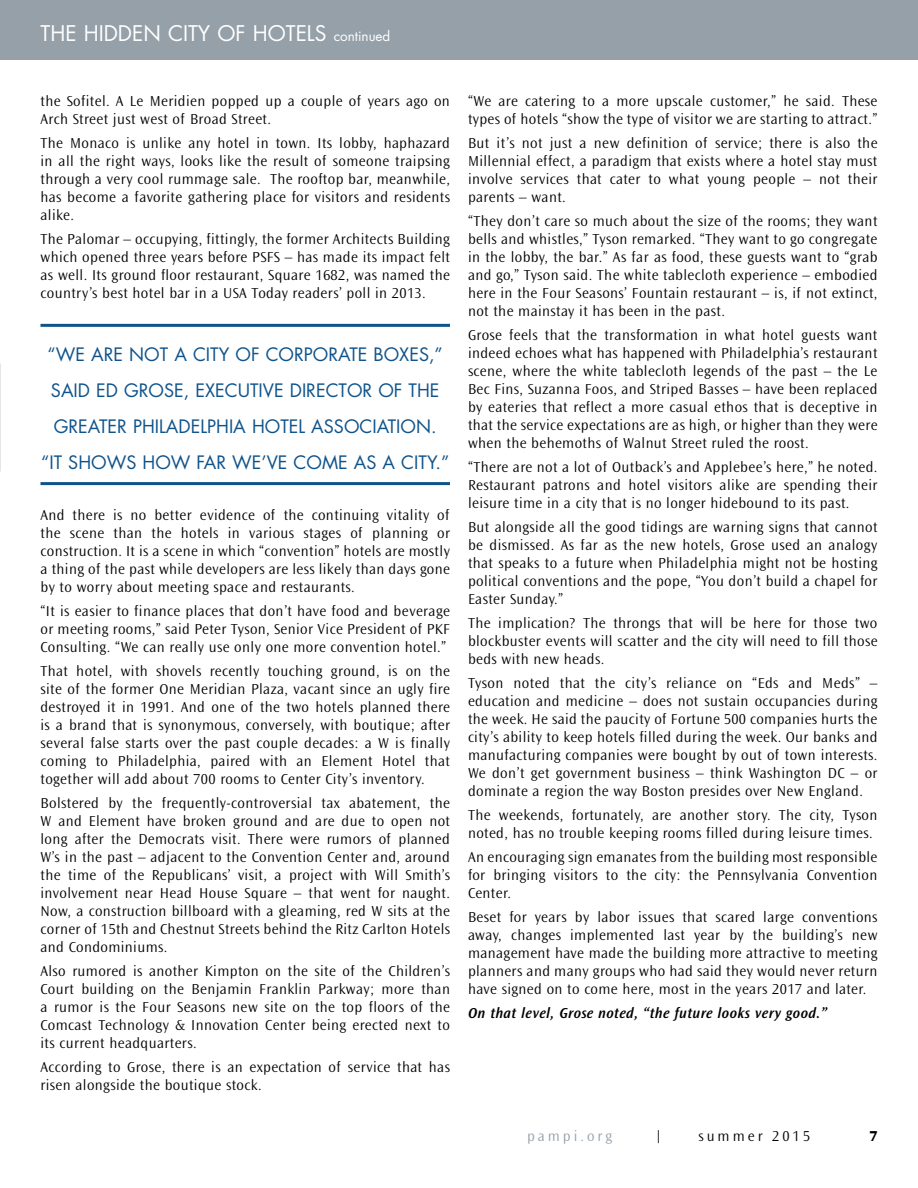
<style>
.page{position:relative;width:918px;height:1188px;background:#fff}
.page>*{position:absolute;margin:0;border:0;box-sizing:border-box;transform-origin:0 0}
.t1{font:21px "Futura";color:#fff}
.t2{font:18px/36px "Futura";color:#0e538b}
.t3{font:300 15px/18px "Ocean Sans";letter-spacing:.025em;color:#000;text-align:justify}
.t4{font:italic 600 15px "Ocean Sans";letter-spacing:.025em;color:#000}
.t5{font:300 15px "Ocean Sans";letter-spacing:.2em;color:#000}
.t6{font:300 15px "Ocean Sans";letter-spacing:.2em;color:#95a0a9}
.t7{font:800 15px "Ocean Sans";color:#000}
.s1{font-size:13.5px}
</style>
<div class="page">
<div style="left:0;top:0;width:918px;height:59px;background:#95a0a9"></div>
<hr style="left:40px;top:324px;width:410px;height:3px;background:#0e538b">
<hr style="left:40px;top:482px;width:410px;height:3px;background:#0e538b">
<h1 class="t1" style="left:40px;top:19px;width:351px">THE HI DDEN CITY OF HOTELS <span class="s1">CONTINUED</span></h1>
<p class="t3" style="left:40px;top:93px;width:411px">the Sofitel. A Le Meridien popped up a couple of years ago on<br>Arch Street just west of Broad Street.</p>
<p class="t3" style="left:40px;top:135px;width:411px">The Monaco is unlike any hotel in town. Its lobby, haphazard in all the right ways, looks like the result of someone traipsing through a very cool rummage sale. The rooftop bar, meanwhile, has become a favorite gathering place for visitors and residents alike.</p>
<p class="t3" style="left:40px;top:231px;width:411px">The Palomar – occupying, fittingly, the former Architects Building which opened three years before PSFS – has made its impact felt as well. Its ground floor restaurant, Square 1682, was named the country’s best hotel bar in a USA Today readers’ poll in 2013.</p>
<p class="t2" style="left:48px;top:336px;width:397px">“WE ARE NOT A CITY OF CORPORATE BOXES,”<br>SAI D ED GROSE, EXEC UTIVE DIRECTOR OF THE<br>GREATER PHILADELPHIA HOTEL ASSOCIATI</p>
<p class="t2" style="left:41px;top:408px;width:410px;text-indent:359px">ON. “IT SHOWS HOW FAR WE’VE COME AS A CITY.”</p>
<p class="t3" style="left:40px;top:507px;width:411px">And there is no better evidence of the continuing vitality of the scene than the hotels in various stages of planning or construction. It is a scene in which “convention” hotels are mostly a thing of the past while developers are less likely than days gone by to worry about meeting space and restaurants.</p>
<p class="t3" style="left:40px;top:603px;width:411px">“It is easier to finance places that don’t have food and beverage or meeting rooms,” said Peter Tyson, Senior Vice President of PKF Consulting. “We can really use only one more convention hotel.”</p>
<p class="t3" style="left:40px;top:663px;width:411px">That hotel, with shovels recently touching ground, is on the site of the former One Meridian Plaza, vacant since an ugly fire destroyed it in 1991. And one of the two hotels planned there is a brand that is synonymous, conversely, with boutique; after several false starts over the past couple decades: a W is finally coming to Philadelphia, paired with an Element Hotel that together will add about 700 rooms to Center City’s inventory.</p>
<p class="t3" style="left:40px;top:795px;width:411px">Bolstered by the frequently-controversial tax abatement, the W and Element have broken ground and are due to open not long after the Democrats visit. There were rumors of planned W’s in the past – adjacent to the Convention Center and, around the time of the Republicans’ visit, a project with Will Smith’s involvement near H ead H ouse Square – that went for naught.<br>N ow, a construction billboard with a gleaming, red W sits at the corner of 15th and Chestnut Streets behind the Ritz Carlton H otels and Condominiums.</p>
<p class="t3" style="left:40px;top:963px;width:411px">Also rumored is another Kimpton on the site of the Children’s Court building on the Benjamin Franklin Parkway; more than a rumor is the Four Seasons new site on the top floors of the Comcast Technology &amp; Innovation Center being erected next to its current headquarters.</p>
<p class="t3" style="left:40px;top:1059px;width:411px">According to Grose, there is an expectation of service that has risen alongside the boutique stock.</p>
<p class="t3" style="left:468px;top:93px;width:411px">“We are catering to a more upscale customer,” he said. These types of hotels “show the type of visitor we are starting to attract.”</p>
<p class="t3" style="left:468px;top:135px;width:411px">But it’s not just a new definition of service; there is also the Millennial effect, a paradigm that exists where a hotel stay must involve services that cater to what young people – not their parents – want.</p>
<p class="t3" style="left:468px;top:213px;width:411px">“They don’t care so much about the size of the rooms; they want bells and whistles,” Tyson remarked. “They want to go congregate in the lobby, the bar.” As far as food, these guests want to “grab and go,” Tyson said. The white tablecloth experience – embodied here in the Four Seasons’ Fountain restaurant – is, if not extinct, not the mainstay it has been in the past.</p>
<p class="t3" style="left:468px;top:327px;width:411px">Grose feels that the transformation in what hotel guests want indeed echoes what has happened with Philadelphia’s restaurant scene, where the white tablecloth legends of the past – the Le Bec Fins, Suzanna Foos, and Striped Basses – have been replaced by eateries that reflect a more casual ethos that is deceptive in that the service expectations are as high, or higher than they were when the behemoths of Walnut Street ruled the roost.</p>
<p class="t3" style="left:468px;top:459px;width:411px">“There are not a lot of Outback’s and Applebee’s here,” he noted.<br>Restaurant patrons and hotel visitors alike are spending their leisure time in a city that is no longer hidebound to its past.</p>
<p class="t3" style="left:468px;top:519px;width:411px">But alongside all the good tidings are warning signs that cannot be dismissed. As far as the new hotels, Grose used an analogy that speaks to a future when Philadelphia might not be hosting political conventions and the pope, “You don’t build a chapel for Easter Sunday.”</p>
<p class="t3" style="left:468px;top:615px;width:411px">The implication? The throngs that will be here for those two blockbuster events will scatter and the city will need to fill those beds with new heads.</p>
<p class="t3" style="left:468px;top:675px;width:411px">Tyson noted that the city’s reliance on “Eds and Meds” – education and medicine – does not sustain occupancies during the week. He said the paucity of Fortune 500 companies hurts the city’s ability to keep hotels filled during the week. Our banks and manufacturing companies were bought by out of town interests.<br>We don’t get government business – think Washington DC – or dominate a region the way Boston presides over N ew England.</p>
<p class="t3" style="left:468px;top:807px;width:411px">The weekends, fortunately, are another story. The city, Tyson noted, has no trouble keeping rooms filled during leisure times.</p>
<p class="t3" style="left:468px;top:849px;width:411px">An encouraging sign emanates from the building most responsible for bringing visitors to the city: the Pennsylvania Convention Center.</p>
<p class="t3" style="left:468px;top:909px;width:411px">Beset for years by labor issues that scared large conventions away, changes implemented last year by the building’s new management have made the building more attractive to meeting planners and many groups who had said they would never return have signed on to come here, most in the years 2017 and later.</p>
<p class="t4" style="left:468px;top:1005px;width:361px">On that level, Grose noted, “the future looks very good.”</p>
<p class="t6" style="left:527px;top:1127px;width:87px">pampi.org</p>
<p class="t3" style="left:655px;top:1127px;width:9px">|</p>
<p class="t5" style="left:698px;top:1127px;width:113px">summer 2015</p>
<p class="t7" style="left:870px;top:1127px;width:9px">7</p>
</div>
